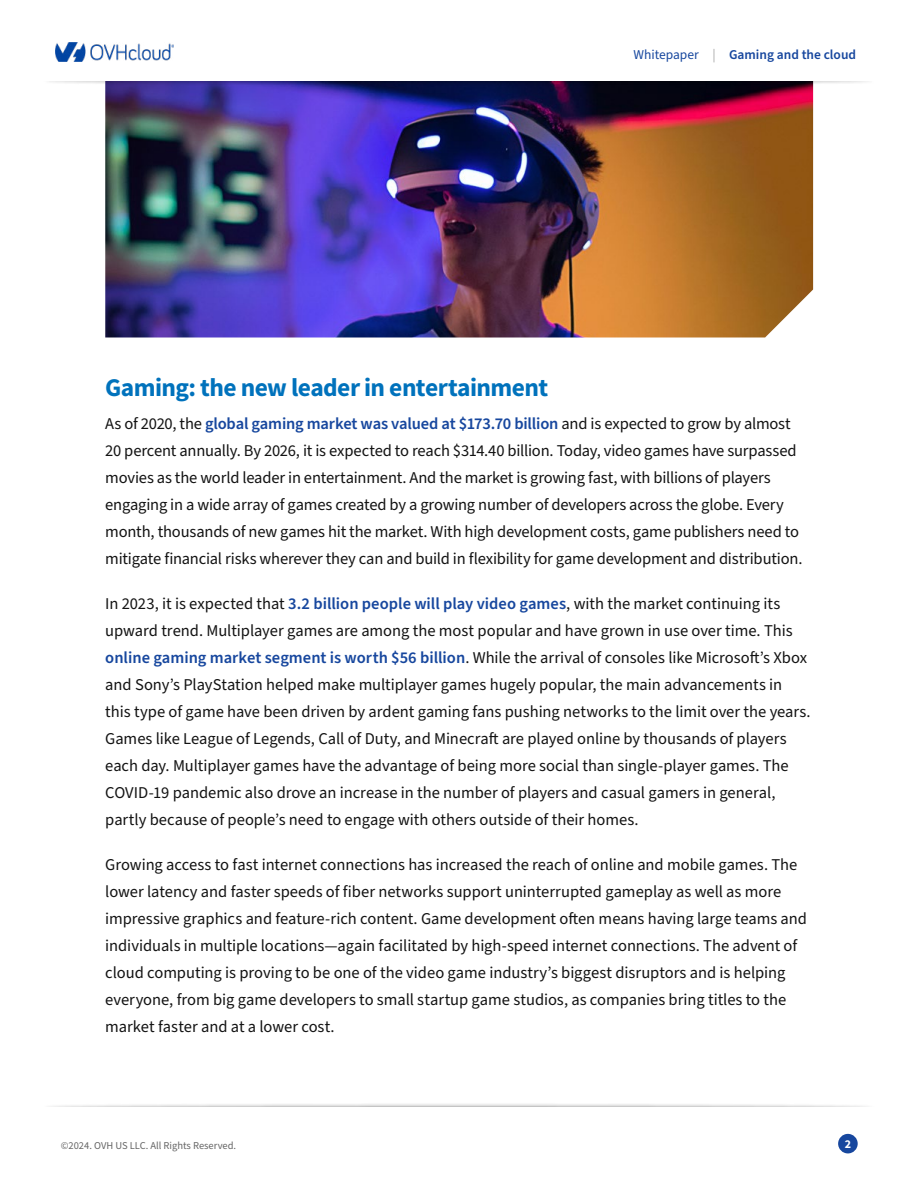
<style>
.page{position:relative;width:918px;height:1188px;background:#fff}
.page>*{position:absolute;margin:0;border:0;box-sizing:border-box;transform-origin:0 0}
.t1{font:700 25.5px "Source Sans Pro";letter-spacing:-.02em;color:#0072bc}
.t2{font:16.5px/27px "Source Sans Pro";letter-spacing:-.005em;color:#131313}
.t3{font:600 13.5px "Source Sans Pro";color:#17479e}
.t4{font:700 12px "Source Sans Pro";color:#fff}
.t5{font:10.5px "Source Sans Pro";color:#666}
.s1{font-weight:400}
.s2{font-weight:400;color:#a7a7a7}
.s3{font-weight:600;color:#17479e}
</style>
<div class="page">
<div style="left:838px;top:1134px;width:20px;height:19px;background:#17479e;border-radius:50%"></div>
<img style="left:105px;top:86px;width:708px;height:252px">
<div style="left:42px;top:70px;width:835px;height:16px;background:#000;opacity:.75"></div>
<div style="left:20px;top:70px;width:879px;height:11px;background:#fff"></div>
<div style="left:42px;top:1102px;width:835px;height:16px;background:#000;opacity:.75"></div>
<div style="left:20px;top:1107px;width:879px;height:11px;background:#fff"></div>
<img style="left:56px;top:43px;width:118px;height:18px">
<p class="t3" style="left:633px;top:45px;width:224px"><span class="s1">Whitepaper</span> <span class="s2">|</span> Gaming and the cloud</p>
<h1 class="t1" style="left:105px;top:370px;width:444px">Gaming: the new leader in entertainment</h1>
<p class="t2" style="left:105px;top:410px;width:699px">As of 2020, the <span class="s3">global gaming market was valued at $173.70 billion</span> and is expected to grow by almost 20 percent annually. By 2026, it is expected to reach $314.40 billion. Today, video games have surpassed movies as the world leader in entertainment. And the market is growing fast, with billions of players engaging in a wide array of games created by a growing number of developers across the globe. Every month, thousands of new games hit the market. With high development costs, game publishers need to mitigate financial risks wherever they can and build in flexibility for game development and distribution.</p>
<p class="t2" style="left:105px;top:590px;width:707px">In 2023, it is expected that <span class="s3">3.2 billion people will play video games</span>, with the market continuing its upward trend. Multiplayer games are among the most popular and have grown in use over time. This <span class="s3">online gaming market segment is worth $56 billion</span>. While the arrival of consoles like Microsoft’s Xbox and Sony’s PlayStation helped make multiplayer games hugely popular, the main advancements in this type of game have been driven by ardent gaming fans pushing networks to the limit over the years.<br>Games like League of Legends, Call of Duty, and Minecraft are played online by thousands of players each day. Multiplayer games have the advantage of being more social than single-player games. The COVID-19 pandemic also drove an increase in the number of players and casual gamers in general, partly because of people’s need to engage with others outside of their homes.</p>
<p class="t2" style="left:105px;top:851px;width:703px">Growing access to fast internet connections has increased the reach of online and mobile games. The lower latency and faster speeds of fiber networks support uninterrupted gameplay as well as more impressive graphics and feature-rich content. Game development often means having large teams and individuals in multiple locations—again facilitated by high-speed internet connections. The advent of cloud computing is proving to be one of the video game industry’s biggest disruptors and is helping everyone, from big game developers to small startup game studios, as companies bring titles to the market faster and at a lower cost.</p>
<p class="t5" style="left:61px;top:1139px;width:177px">©2024. OVH US LLC. All Rights Reserved.</p>
<p class="t4" style="left:845px;top:1136px;width:8px">2</p>
</div>
